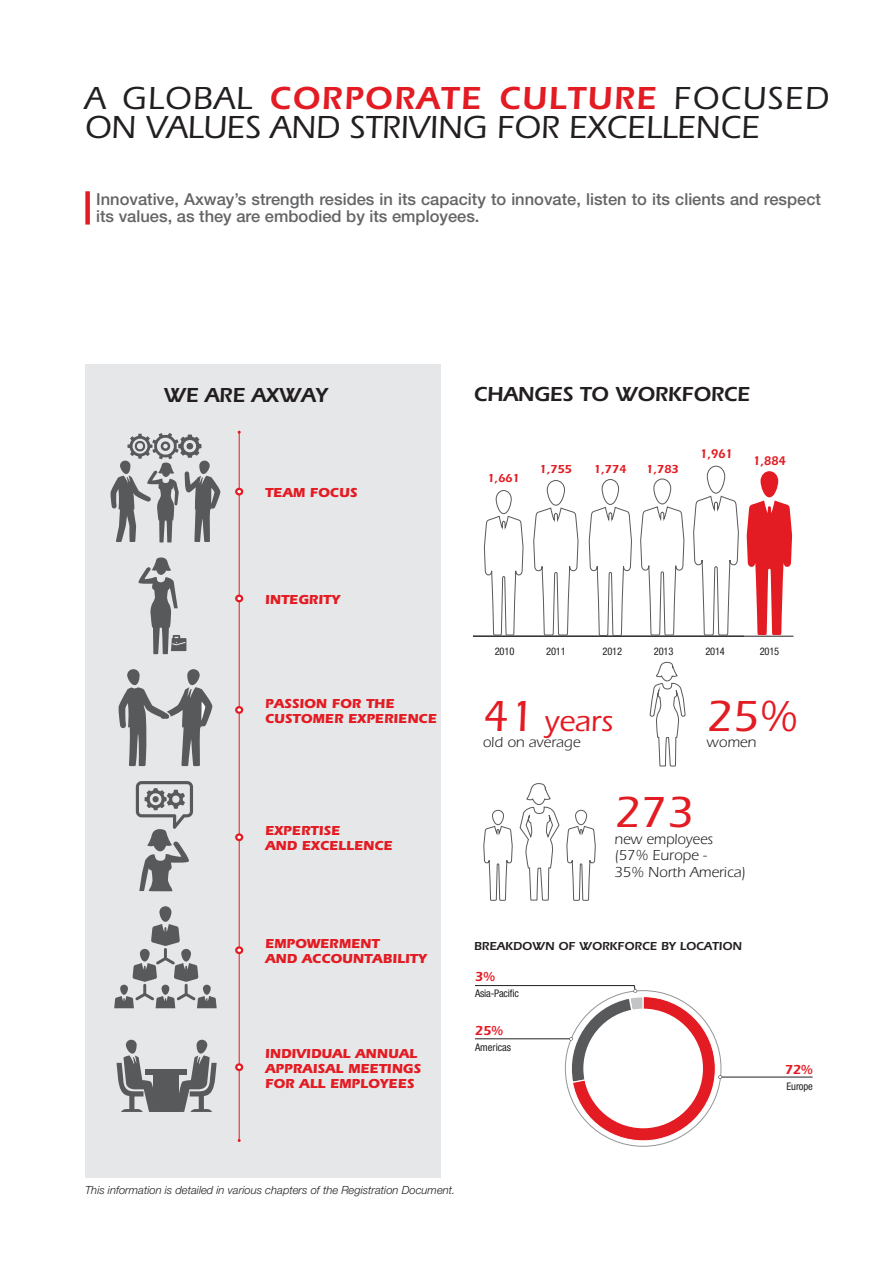
<style>
.page{position:relative;width:893px;height:1263px;background:#fff}
.page>*{position:absolute;margin:0;border:0;box-sizing:border-box;transform-origin:0 0}
.t1{font:500 45px "Itc Eras";color:#e31b23}
.t2{font:500 33px/28.5px "Itc Eras";color:#231f20}
.t3{font:500 30px "Itc Eras";color:#e31b23}
.t4{font:600 21px "Itc Eras";letter-spacing:-.01em;color:#231f20}
.t5{font:500 16.5px/17.2px "Helvetica Neue LT Std";color:#636466}
.t6{font:15px/16.5px "Itc Eras";color:#231f20}
.t7{font:700 13.5px/15px "Itc Eras";color:#e31b23}
.t8{font:600 13.5px "Itc Eras";color:#e31b23}
.t9{font:600 13.05px "Itc Eras";letter-spacing:-.03em;color:#e31b23;scale:.92 1}
.t10{font:600 12px "Itc Eras";color:#231f20}
.t11{font:600 12px "Itc Eras";letter-spacing:-.03em;color:#e31b23}
.t12{font:italic 300 11.25px "Helvetica Neue LT Std";color:#231f20}
.t13{font:condensed 10.5px "Helvetica Neue LT Std";letter-spacing:-.015em;color:#231f20}
.s1{font-weight:600;color:#e31b23}
.s2{font-size:45px}
</style>
<div class="page">
<div style="left:85px;top:364px;width:355px;height:814px;background:#e6e7e8"></div>
<div style="left:85px;top:191px;width:5px;height:34px;background:#e31b23"></div>
<hr style="left:474px;top:636px;width:319px;height:1px;background:#231f20">
<svg style="left:483px;top:490px;width:41px;height:147px"></svg>
<svg style="left:533px;top:480px;width:46px;height:157px"></svg>
<svg style="left:588px;top:479px;width:44px;height:158px"></svg>
<svg style="left:747px;top:471px;width:45px;height:164px"></svg>
<svg style="left:693px;top:465px;width:46px;height:172px"></svg>
<hr style="left:720px;top:1077px;width:93px;height:1px;background:#231f20">
<svg style="left:475px;top:985px;width:247px;height:156px"></svg>
<hr style="left:239px;top:432px;width:1px;height:708px;background:#e31b23">
<div style="left:235px;top:488px;width:8px;height:7px;border:2px solid #e31b23;border-radius:50%"></div>
<svg style="left:114px;top:906px;width:103px;height:102px"></svg>
<div style="left:235px;top:946px;width:8px;height:8px;border:2px solid #e31b23;border-radius:50%"></div>
<div style="left:575px;top:810px;width:12px;height:15px;border:1px solid #58595b;border-radius:5px"></div>
<div style="left:492px;top:810px;width:12px;height:15px;border:1px solid #58595b;border-radius:5px"></div>
<svg style="left:566px;top:826px;width:30px;height:75px"></svg>
<svg style="left:483px;top:826px;width:30px;height:75px"></svg>
<div style="left:235px;top:706px;width:8px;height:8px;border:2px solid #e31b23;border-radius:50%"></div>
<svg style="left:118px;top:669px;width:95px;height:97px"></svg>
<svg style="left:520px;top:783px;width:40px;height:117px"></svg>
<svg style="left:640px;top:478px;width:46px;height:288px"></svg>
<div style="left:235px;top:594px;width:8px;height:8px;border:2px solid #e31b23;border-radius:50%"></div>
<svg style="left:138px;top:557px;width:48px;height:97px"></svg>
<div style="left:235px;top:833px;width:8px;height:8px;border:2px solid #e31b23;border-radius:50%"></div>
<svg style="left:136px;top:781px;width:57px;height:110px"></svg>
<svg style="left:110px;top:433px;width:111px;height:109px"></svg>
<div style="left:235px;top:1063px;width:8px;height:8px;border:2px solid #e31b23;border-radius:50%"></div>
<div style="left:146px;top:1069px;width:41px;height:6px;background:#58595b"></div>
<div style="left:154px;top:1073px;width:25px;height:39px;background:#58595b"></div>
<svg style="left:179px;top:1039px;width:38px;height:73px"></svg>
<svg style="left:117px;top:1039px;width:37px;height:73px"></svg>
<h2 class="t2" style="left:85px;top:88px;width:746px">A GLOBAL <span class="s1">CORPORATE CULTURE</span> FOCUSED<br>ON VALUES AND STRIVING FOR EXCELLENCE</h2>
<p class="t5" style="left:96px;top:193px;width:726px">Innovative, Axway’s strength resides in its capacity to innovate, listen to its clients and respect its values, as they are embodied by its employees.</p>
<h3 class="t4" style="left:163px;top:388px;width:166px">WE ARE AXWAY</h3>
<h3 class="t4" style="left:474px;top:387px;width:278px">CHANGES TO WORKFORCE</h3>
<p class="t7" style="left:265px;top:486px;width:94px">TEAM FOCUS</p>
<p class="t11" style="left:487px;top:474px;width:34px">1,661</p>
<p class="t11" style="left:539px;top:465px;width:34px">1,755</p>
<p class="t11" style="left:594px;top:465px;width:34px">1,774</p>
<p class="t11" style="left:646px;top:465px;width:34px">1,783</p>
<p class="t9" style="left:700px;top:450px;width:37px">1,961</p>
<p class="t9" style="left:753px;top:457px;width:37px">1,884</p>
<p class="t7" style="left:265px;top:593px;width:76px">INTEGRITY</p>
<p class="t7" style="left:265px;top:697px;width:173px">PASSION FOR THE<br>CUSTOMER EXPERIENCE</p>
<p class="t7" style="left:265px;top:825px;width:129px">EXPERTISE<br>AND EXCELLENCE</p>
<p class="t7" style="left:265px;top:938px;width:163px">EMPOWERMENT<br>AND ACCOUNTABILITY</p>
<p class="t7" style="left:265px;top:1047px;width:158px">INDIVIDUAL ANNUAL<br>APPRAISAL MEETINGS<br>FOR ALL EMPLOYEES</p>
<p class="t13" style="left:495px;top:647px;width:21px">2010</p>
<p class="t13" style="left:546px;top:647px;width:21px">2011</p>
<p class="t13" style="left:602px;top:647px;width:21px">2012</p>
<p class="t13" style="left:654px;top:647px;width:21px">2013</p>
<p class="t13" style="left:705px;top:647px;width:21px">2014</p>
<p class="t13" style="left:760px;top:647px;width:21px">2015</p>
<h3 class="t3" style="left:483px;top:710px;width:132px"><span class="s2">41</span> years</h3>
<p class="t6" style="left:483px;top:735px;width:99px">old on average</p>
<h1 class="t1" style="left:706px;top:700px;width:92px">25%</h1>
<p class="t6" style="left:706px;top:735px;width:51px">women</p>
<h1 class="t1" style="left:614px;top:797px;width:81px">273</h1>
<p class="t6" style="left:614px;top:832px;width:133px">new employees (57% Europe -<br>35% North America)</p>
<p class="t10" style="left:474px;top:942px;width:269px">BREAKDOWN OF WORKFORCE BY LOCATION</p>
<p class="t8" style="left:475px;top:972px;width:22px">3%</p>
<p class="t13" style="left:475px;top:990px;width:45px">Asia-Pacific</p>
<p class="t8" style="left:475px;top:1026px;width:30px">25%</p>
<p class="t13" style="left:475px;top:1044px;width:38px">Americas</p>
<p class="t8" style="left:785px;top:1065px;width:30px">72%</p>
<p class="t13" style="left:787px;top:1082px;width:28px">Europe</p>
<p class="t12" style="left:85px;top:1186px;width:372px">This information is detailed in various chapters of the Registration Document.</p>
</div>
